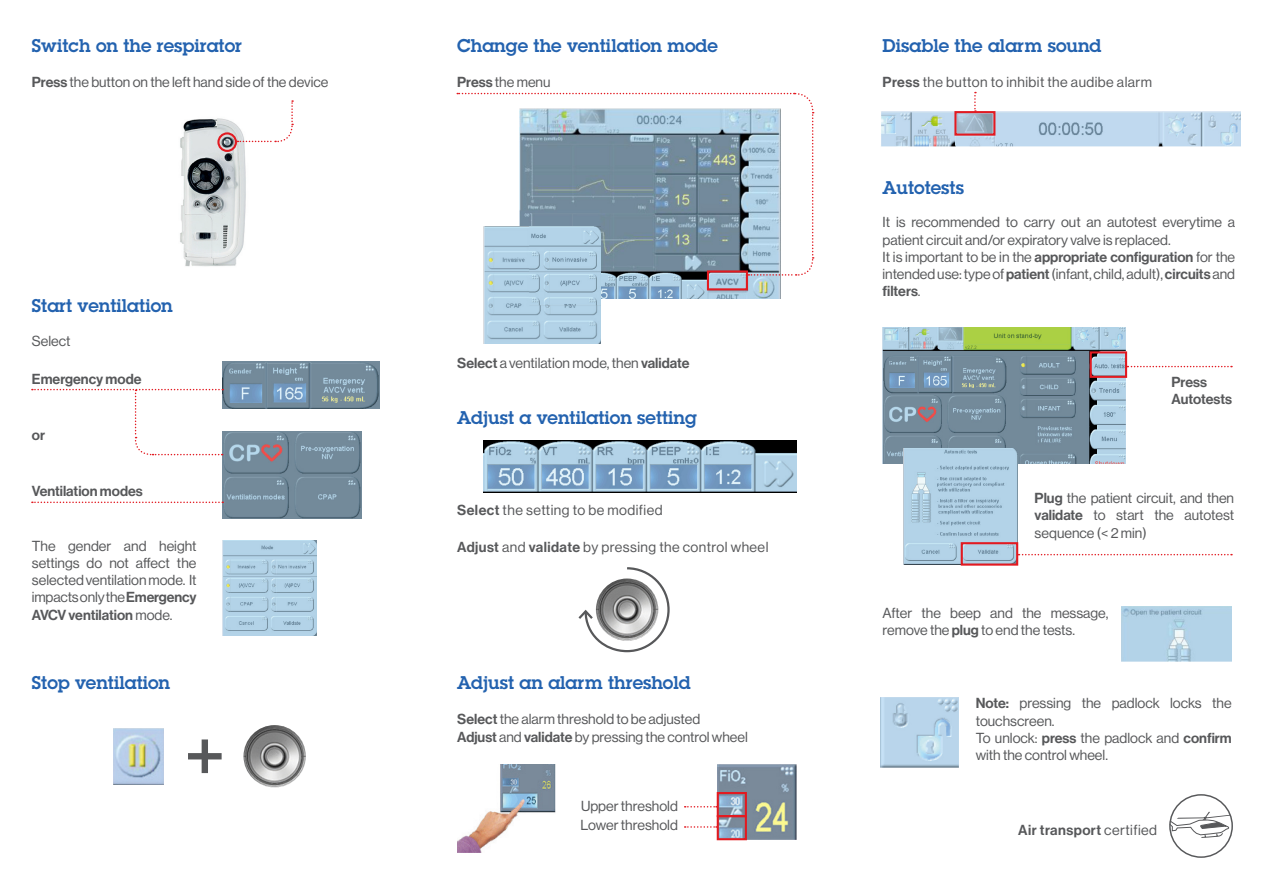
<style>
.page{position:relative;width:1276px;height:893px;background:#fff}
.page>*{position:absolute;margin:0;border:0;box-sizing:border-box;transform-origin:0 0}
.t1{font:600 18px "Lubalin Graph";color:#2362af}
.t2{font:14.25px/17.2px "N Haas Grotesk DS Std 55 Rg";color:#57585a}
.t3{font:14.25px "N Haas Grotesk DS Std 55 Rg";letter-spacing:.03em;color:#57585a}
.t4{font:14.25px/17.2px "N Haas Grotesk DS Std 65 Md";color:#57585a}
.t5{font:14.25px "N Haas Grotesk DS Std 65 Md";letter-spacing:.03em;color:#57585a}
.s1{font-family:"N Haas Grotesk DS Std 65 Md"}
.s2{font-family:"N Haas Grotesk DS Std 55 Rg"}
</style>
<div class="page">
<img style="left:180px;top:118px;width:66px;height:149px">
<div style="left:217px;top:132px;width:20px;height:20px;border:2px solid #e21a21;border-radius:50%"></div>
<img style="left:601px;top:277px;width:179px;height:22px">
<img style="left:882px;top:327px;width:243px;height:136px">
<img style="left:222px;top:361px;width:157px;height:48px">
<img style="left:222px;top:431px;width:139px;height:87px">
<img style="left:222px;top:541px;width:95px;height:95px">
<img style="left:483px;top:277px;width:118px;height:66px">
<img style="left:1121px;top:606px;width:110px;height:55px">
<img style="left:880px;top:697px;width:78px;height:70px">
<img style="left:483px;top:441px;width:313px;height:51px">
<img style="left:881px;top:111px;width:359px;height:35px">
<img style="left:113px;top:728px;width:51px;height:56px">
<img style="left:457px;top:764px;width:98px;height:88px">
<img style="left:717px;top:764px;width:79px;height:75px">
<svg style="left:188px;top:739px;width:34px;height:34px"></svg>
<svg style="left:32px;top:502px;width:191px;height:1px"></svg>
<svg style="left:32px;top:389px;width:191px;height:67px"></svg>
<svg style="left:237px;top:100px;width:57px;height:43px"></svg>
<svg style="left:457px;top:92px;width:357px;height:185px"></svg>
<div style="left:717px;top:792px;width:30px;height:25px;border:2px solid #e21a21"></div>
<div style="left:717px;top:815px;width:30px;height:25px;border:2px solid #e21a21"></div>
<svg style="left:684px;top:806px;width:33px;height:1px"></svg>
<svg style="left:684px;top:826px;width:33px;height:2px"></svg>
<div style="left:954px;top:111px;width:41px;height:25px;border:2px solid #e21a21"></div>
<div style="left:1089px;top:351px;width:38px;height:27px;border:2px solid #e21a21"></div>
<svg style="left:974px;top:92px;width:2px;height:20px"></svg>
<svg style="left:1127px;top:366px;width:105px;height:1px"></svg>
<div style="left:1169px;top:794px;width:64px;height:64px;border:1px solid #57585a;border-radius:50%"></div>
<svg style="left:1169px;top:812px;width:61px;height:26px"></svg>
<div style="left:707px;top:270px;width:41px;height:20px;border:2px solid #e21a21"></div>
<svg style="left:578px;top:567px;width:92px;height:86px"></svg>
<img style="left:596px;top:578px;width:62px;height:63px;border-radius:31px">
<img style="left:243px;top:725px;width:63px;height:62px;border-radius:31px">
<img style="left:903px;top:449px;width:114px;height:116px">
<div style="left:960px;top:542px;width:58px;height:24px;border:2px solid #e21a21"></div>
<svg style="left:1017px;top:554px;width:215px;height:1px"></svg>
<p class="t1" style="left:32px;top:34px;width:212px">Switch on the respirator</p>
<p class="t1" style="left:457px;top:34px;width:262px">Change the ventilation mode</p>
<p class="t2" style="left:32px;top:73px;width:298px"><span class="s1">Press</span> the button on the left hand side of the device</p>
<p class="t2" style="left:457px;top:73px;width:95px"><span class="s1">Press</span> the menu</p>
<p class="t1" style="left:32px;top:294px;width:142px">Start ventilation</p>
<p class="t2" style="left:32px;top:333px;width:40px">Select</p>
<p class="t4" style="left:32px;top:371px;width:111px">Emergency mode</p>
<p class="t4" style="left:32px;top:427px;width:15px">or</p>
<p class="t4" style="left:32px;top:483px;width:112px">Ventilation modes</p>
<p class="t2" style="left:32px;top:538px;width:166px;text-align:justify">The gender and height settings do not affect the selected ventilation mode. It impacts only the <span class="s1">Emergency AVCV ventilation</span> mode.</p>
<p class="t1" style="left:32px;top:671px;width:140px">Stop ventilation</p>
<p class="t2" style="left:457px;top:355px;width:234px"><span class="s1">Select</span> a ventilation mode, then <span class="s1">validate</span></p>
<p class="t1" style="left:457px;top:405px;width:241px">Adjust a ventilation setting</p>
<p class="t3" style="left:457px;top:502px;width:207px"><span class="s1">Select</span> the setting to be modified</p>
<p class="t3" style="left:457px;top:539px;width:313px"><span class="s1">Adjust</span> and <span class="s1">validate</span> by pressing the control wheel</p>
<p class="t1" style="left:457px;top:671px;width:235px">Adjust an alarm threshold</p>
<p class="t2" style="left:457px;top:710px;width:245px"><span class="s1">Select</span> the alarm threshold to be adjusted</p>
<p class="t2" style="left:457px;top:729px;width:292px"><span class="s1">Adjust</span> and <span class="s1">validate</span> by pressing the control wheel</p>
<p class="t2" style="left:581px;top:798px;width:98px">Upper threshold</p>
<p class="t2" style="left:580px;top:816px;width:99px">Lower threshold</p>
<p class="t1" style="left:882px;top:34px;width:220px">Disable the alarm sound</p>
<p class="t3" style="left:882px;top:74px;width:271px"><span class="s1">Press</span> the button to inhibit the audibe alarm</p>
<p class="t1" style="left:882px;top:175px;width:83px">Autotests</p>
<p class="t2" style="left:882px;top:214px;width:354px">It is recommended to carry out an autotest everytime a patient circuit and/or expiratory valve is replaced.</p>
<p class="t2" style="left:882px;top:248px;width:354px;text-align:justify">It is important to be in the <span class="s1">appropriate configuration</span> for the intended use: type of <span class="s1">patient</span> (infant, child, adult), <span class="s1">circuits</span> and <span class="s1">filters</span>.</p>
<p class="t4" style="left:1171px;top:373px;width:62px">Press<br>Autotests</p>
<p class="t2" style="left:1034px;top:490px;width:201px;text-align:justify"><span class="s1">Plug</span> the patient circuit, and then <span class="s1">validate</span> to start the autotest sequence (&lt; 2 min)</p>
<p class="t2" style="left:882px;top:604px;width:227px">After the beep and the message, remove the <span class="s1">plug</span> to end the tests.</p>
<p class="t2" style="left:975px;top:695px;width:257px"><span class="s1">Note:</span> pressing the padlock locks the touchscreen.</p>
<p class="t2" style="left:975px;top:729px;width:257px">To unlock: <span class="s1">press</span> the padlock and <span class="s1">confirm </span>with the control wheel.</p>
<p class="t5" style="left:1018px;top:821px;width:140px">Air transport <span class="s2">certified</span></p>
</div>
